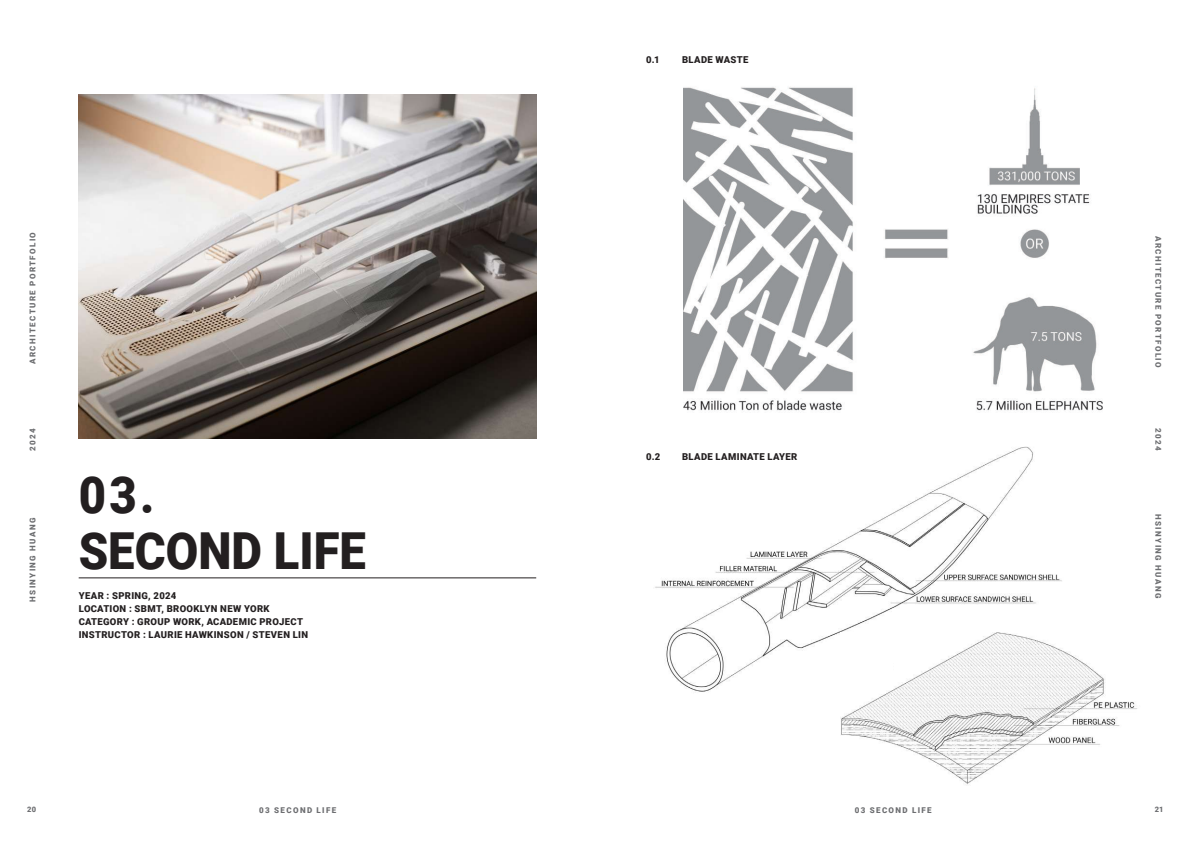
<style>
.page{position:relative;width:1191px;height:842px;background:#fff}
.page>*{position:absolute;margin:0;border:0;box-sizing:border-box;transform-origin:0 0}
.t1{font:900 51px/56px "Roboto";color:#231f20;scale:.93 1}
.t2{font:900 9.5px/13px "Roboto";letter-spacing:.035em;color:#231f20}
.t3{font:900 8px "Roboto";letter-spacing:.17em;color:#6c6d70}
.t4{font:900 7.5px "Roboto";color:#6c6d70}
</style>
<div class="page">
<img style="left:655px;top:446px;width:407px;height:246px">
<img style="left:841px;top:632px;width:297px;height:153px">
<div style="left:833px;top:651px;width:60px;height:39px;background:#fff"></div>
<div style="left:809px;top:661px;width:60px;height:39px;background:#fff"></div>
<div style="left:1045px;top:596px;width:28px;height:38px;background:#fff"></div>
<div style="left:1008px;top:613px;width:45px;height:20px;background:#fff"></div>
<div style="left:1037px;top:608px;width:14px;height:10px;background:#fff"></div>
<img style="left:79px;top:95px;width:457px;height:344px">
<hr style="left:79px;top:578px;width:457px;height:1px;background:#231f20">
<img style="left:684px;top:87px;width:418px;height:324px">
<p class="t3" style="left:27px;top:364px;width:133px;rotate:-90deg">ARCHITECTURE PORTFOLIO</p>
<p class="t3" style="left:27px;top:451px;width:24px;rotate:-90deg">2024</p>
<p class="t3" style="left:27px;top:602px;width:85px;rotate:-90deg">HSINYING HUANG</p>
<h1 class="t1" style="left:79px;top:465px;width:310px">03.<br>SECOND LIFE</h1>
<p class="t2" style="left:79px;top:589px;width:231px">YEAR : SPRING, 2024<br>LOCATION : SBMT, BROOKLYN NEW YORK CATEGORY : GROUP WORK, ACADEMIC PROJECT INSTRUCTOR : LAURIE HAWKINSON / STEVEN LIN</p>
<p class="t2" style="left:646px;top:53px;width:15px">0.1</p>
<p class="t2" style="left:682px;top:53px;width:68px">BLADE WASTE</p>
<p class="t2" style="left:646px;top:449px;width:16px">0.2</p>
<p class="t2" style="left:682px;top:449px;width:117px">BLADE LAMINATE LAYER</p>
<p class="t3" style="left:1164px;top:236px;width:133px;rotate:90deg">ARCHITECTURE PORTFOLIO</p>
<p class="t3" style="left:1164px;top:428px;width:24px;rotate:90deg">2024</p>
<p class="t3" style="left:1164px;top:514px;width:85px;rotate:90deg">HSINYING HUANG</p>
<p class="t4" style="left:27px;top:804px;width:10px">20</p>
<p class="t4" style="left:1155px;top:804px;width:10px">21</p>
<p class="t3" style="left:259px;top:804px;width:78px">03 SECOND LIFE</p>
<p class="t3" style="left:854px;top:804px;width:78px">03 SECOND LIFE</p>
</div>
